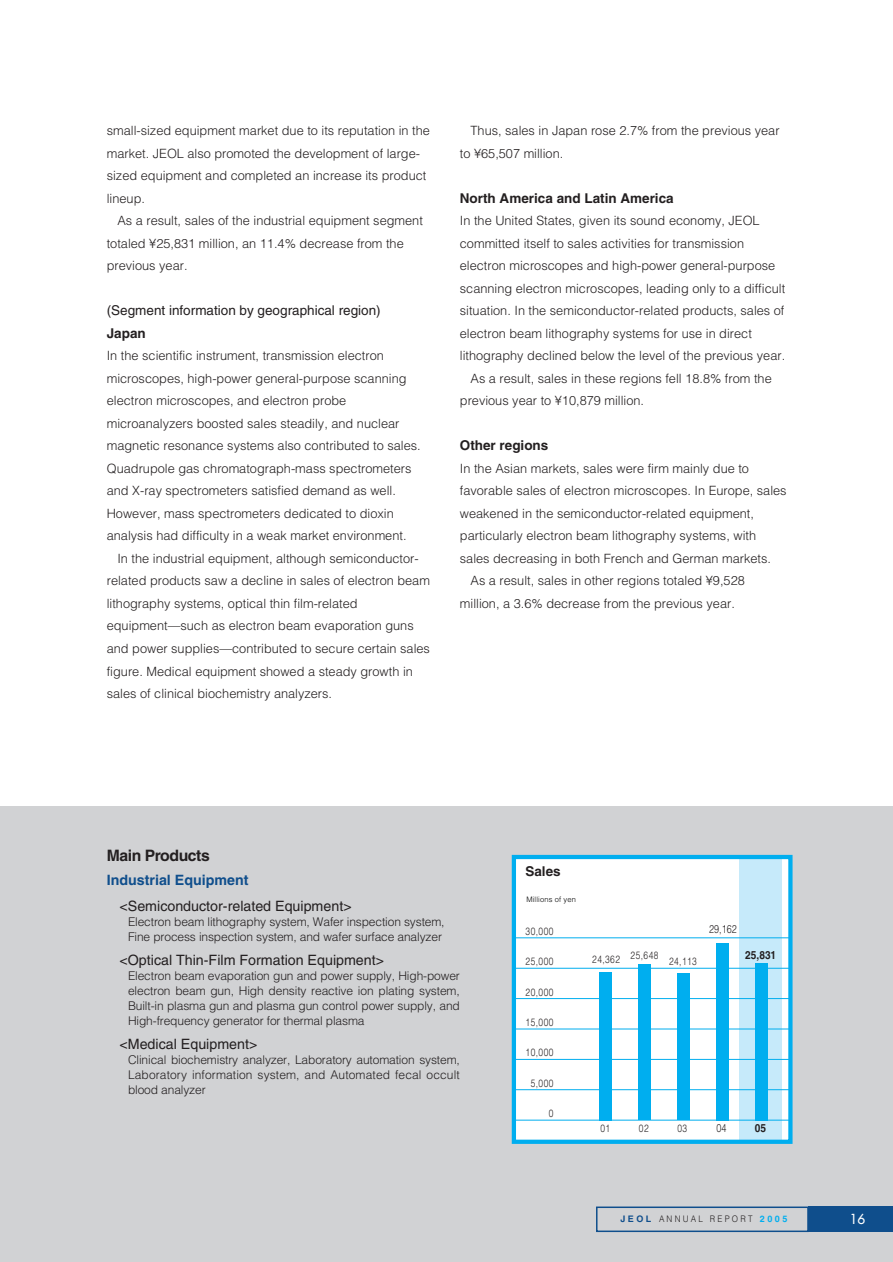
<style>
.page{position:relative;width:893px;height:1262px;background:#fff}
.page>*{position:absolute;margin:0;border:0;box-sizing:border-box;transform-origin:0 0}
.t1{font:700 15.75px "Helvetica";letter-spacing:-.03em;color:#231f20}
.t2{font:14.25px "Helvetica";color:#231f20}
.t3{font:700 14.25px "Helvetica";color:#0f4e8c}
.t4{font:700 13.5px "Helvetica";color:#231f20}
.t5{font:13.5px "Helvetica";color:#231f20}
.t6{font:13.5px "Futura";color:#fff}
.t7{font:300 12.75px/22.5px "Helvetica";color:#231f20}
.t8{font:300 12px/15px "Helvetica";letter-spacing:-.01em;color:#231f20;text-align:justify}
.t9{font:300 11.25px "Helvetica";color:#231f20;scale:.8 1}
.t10{font:700 11.25px "Helvetica";color:#231f20;scale:.9 1}
.t11{font:300 10.5px "Helvetica";letter-spacing:.05em;color:#231f20;scale:.8 1}
.t12{font:300 9px "Helvetica";letter-spacing:.28em;color:#231f20;scale:.9 1}
.t13{font:300 7.5px "Helvetica";letter-spacing:.02em;color:#000}
.s1{font-weight:700;color:#0f4e8c}
.s2{font-weight:700;color:#00aeef}
</style>
<div class="page">
<div style="left:0;top:806px;width:892px;height:456px;background:#d1d2d4"></div>
<div style="left:596px;top:1206px;width:212px;height:26px;border:2px solid #0f4e8c"></div>
<div style="left:808px;top:1206px;width:84px;height:26px;background:#0f4e8c"></div>
<div style="left:514px;top:857px;width:276px;height:284px;background:#fff"></div>
<div style="left:739px;top:857px;width:42px;height:285px;background:#c6eafa"></div>
<hr style="left:514px;top:1089px;width:276px;height:1px;background:#00aeef">
<hr style="left:514px;top:1059px;width:276px;height:1px;background:#00aeef">
<hr style="left:514px;top:1028px;width:276px;height:1px;background:#00aeef">
<hr style="left:514px;top:998px;width:276px;height:1px;background:#00aeef">
<hr style="left:514px;top:968px;width:276px;height:1px;background:#00aeef">
<hr style="left:514px;top:937px;width:276px;height:1px;background:#00aeef">
<div style="left:637px;top:964px;width:13px;height:156px;background:#00aeef"></div>
<div style="left:676px;top:973px;width:13px;height:147px;background:#00aeef"></div>
<div style="left:599px;top:972px;width:13px;height:148px;background:#00aeef"></div>
<div style="left:715px;top:943px;width:13px;height:177px;background:#00aeef"></div>
<div style="left:754px;top:963px;width:13px;height:157px;background:#00aeef"></div>
<hr style="left:514px;top:1119px;width:276px;height:1px;background:#00aeef">
<div style="left:511px;top:855px;width:281px;height:288px;border:4px solid #00aeef"></div>
<p class="t7" style="left:107px;top:121px;width:325px">small-sized equipment market due to its reputation in the market. JEOL also promoted the development of large&shy;sized equipment and completed an increase its product lineup.</p>
<p class="t7" style="left:107px;top:211px;width:317px;text-indent:11px">As a result, sales of the industrial equipment segment totaled ¥25,831 million, an 11.4% decrease from the previous year.</p>
<p class="t5" style="left:107px;top:306px;width:275px">(Segment information by geographical region)</p>
<p class="t4" style="left:107px;top:328px;width:41px">Japan</p>
<p class="t7" style="left:107px;top:346px;width:315px">In the scientific instrument, transmission electron microscopes, high-power general-purpose scanning electron microscopes, and electron probe microanalyzers boosted sales steadily, and nuclear magnetic resonance systems also contributed to sales.<br>Quadrupole gas chromatograph-mass spectrometers and X-ray spectrometers satisfied demand as well.<br>However, mass spectrometers dedicated to dioxin analysis had difficulty in a weak market environment.</p>
<p class="t7" style="left:107px;top:548px;width:325px;text-indent:11px">In the industrial equipment, although semiconductor&shy;related products saw a decline in sales of electron beam lithography systems, optical thin film-related equipment—such as electron beam evaporation guns and power supplies—contributed to secure certain sales figure. Medical equipment showed a steady growth in sales of clinical biochemistry analyzers.</p>
<p class="t7" style="left:460px;top:121px;width:321px;text-indent:11px">Thus, sales in Japan rose 2.7% from the previous year to ¥65,507 million.</p>
<p class="t4" style="left:460px;top:193px;width:215px">North America and Latin America</p>
<p class="t7" style="left:460px;top:211px;width:301px">In the United States, given its sound economy, JEOL</p>
<p class="t7" style="left:460px;top:233px;width:286px">committed itself to sales activities for transmission</p>
<p class="t7" style="left:460px;top:256px;width:317px">electron microscopes and high-power general-purpose</p>
<p class="t7" style="left:460px;top:278px;width:327px">scanning electron microscopes, leading only to a difficult</p>
<p class="t7" style="left:460px;top:301px;width:326px">situation. In the semiconductor-related products, sales of</p>
<p class="t7" style="left:460px;top:323px;width:293px">electron beam lithography systems for use in direct</p>
<p class="t7" style="left:460px;top:346px;width:327px">lithography declined below the level of the previous year.</p>
<p class="t7" style="left:470px;top:368px;width:303px">As a result, sales in these regions fell 18.8% from the</p>
<p class="t7" style="left:460px;top:391px;width:186px">previous year to ¥10,879 million.</p>
<p class="t4" style="left:460px;top:441px;width:90px">Other regions</p>
<p class="t7" style="left:460px;top:458px;width:291px">In the Asian markets, sales were firm mainly due to</p>
<p class="t7" style="left:460px;top:481px;width:328px">favorable sales of electron microscopes. In Europe, sales</p>
<p class="t7" style="left:460px;top:503px;width:296px">weakened in the semiconductor-related equipment,</p>
<p class="t7" style="left:460px;top:526px;width:298px">particularly electron beam lithography systems, with</p>
<p class="t7" style="left:460px;top:548px;width:313px">sales decreasing in both French and German markets.</p>
<p class="t7" style="left:470px;top:571px;width:276px">As a result, sales in other regions totaled ¥9,528</p>
<p class="t7" style="left:460px;top:593px;width:276px">million, a 3.6% decrease from the previous year.</p>
<p class="t1" style="left:107px;top:849px;width:104px">Main Products</p>
<p class="t3" style="left:107px;top:874px;width:143px">Industrial Equipment</p>
<p class="t2" style="left:119px;top:900px;width:234px">&lt;Semiconductor-related Equipment&gt;</p>
<p class="t8" style="left:128px;top:915px;width:318px">Electron beam lithography system, Wafer inspection system,<br>Fine process inspection system, and wafer surface analyzer</p>
<p class="t2" style="left:119px;top:954px;width:266px">&lt;Optical Thin-Film Formation Equipment&gt;</p>
<p class="t8" style="left:128px;top:969px;width:333px">Electron beam evaporation gun and power supply, High-power electron beam gun, High density reactive ion plating system, Built-in plasma gun and plasma gun control power supply, and High-frequency generator for thermal plasma</p>
<p class="t2" style="left:119px;top:1038px;width:139px">&lt;Medical Equipment&gt;</p>
<p class="t8" style="left:128px;top:1053px;width:333px">Clinical biochemistry analyzer, Laboratory automation system, Laboratory information system, and Automated fecal occult blood analyzer</p>
<p class="t4" style="left:525px;top:866px;width:37px">Sales</p>
<p class="t13" style="left:526px;top:896px;width:51px">Millions of yen</p>
<p class="t11" style="left:525px;top:927px;width:36px">30,000</p>
<p class="t11" style="left:525px;top:957px;width:36px">25,000</p>
<p class="t11" style="left:525px;top:988px;width:36px">20,000</p>
<p class="t11" style="left:525px;top:1018px;width:36px">15,000</p>
<p class="t11" style="left:525px;top:1048px;width:36px">10,000</p>
<p class="t11" style="left:530px;top:1079px;width:30px">5,000</p>
<p class="t11" style="left:548px;top:1109px;width:7px">0</p>
<p class="t11" style="left:630px;top:951px;width:36px">25,648</p>
<p class="t11" style="left:592px;top:956px;width:36px">24,362</p>
<p class="t11" style="left:669px;top:957px;width:36px">24,113</p>
<p class="t9" style="left:709px;top:924px;width:36px">29,162</p>
<p class="t10" style="left:745px;top:951px;width:36px">25,831</p>
<p class="t11" style="left:600px;top:1124px;width:14px">01</p>
<p class="t11" style="left:639px;top:1124px;width:14px">02</p>
<p class="t11" style="left:677px;top:1124px;width:14px">03</p>
<p class="t9" style="left:716px;top:1123px;width:14px">04</p>
<p class="t10" style="left:755px;top:1123px;width:14px">05</p>
<p class="t12" style="left:620px;top:1215px;width:187px"><span class="s1">JEOL</span> ANNUAL REPORT <span class="s2">2005</span></p>
<p class="t6" style="left:849px;top:1212px;width:17px">16</p>
</div>
